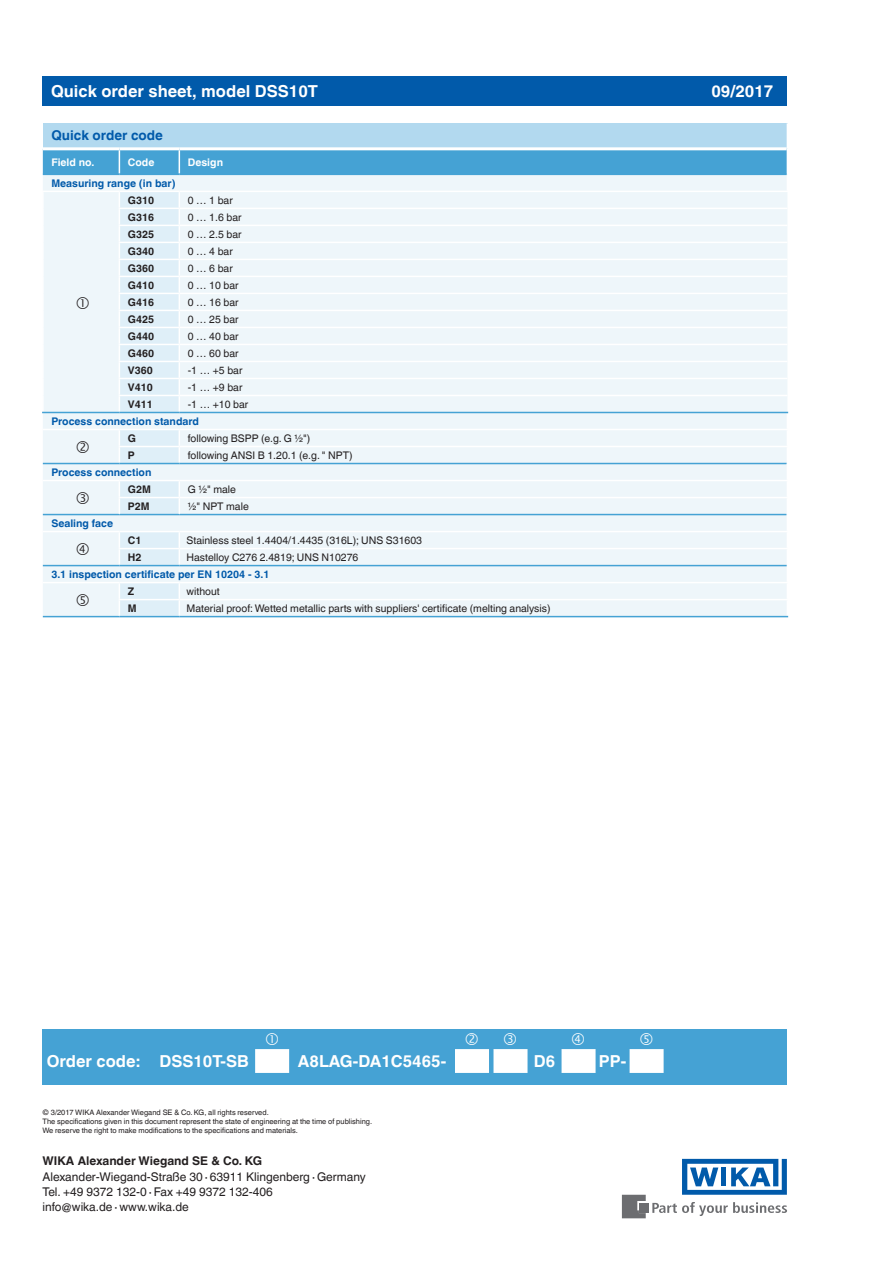
<style>
.page{position:relative;width:893px;height:1263px;background:#fff}
.page>*{position:absolute;margin:0;border:0;box-sizing:border-box;transform-origin:0 0}
.t1{font:700 16.5px "Helvetica World";color:#fff}
.t2{font:700 13.5px "Helvetica World";color:#015aaa}
.t3{font:12px/15.3px "Helvetica World";color:#231f20}
.t4{font:700 12px "Helvetica World";color:#231f20}
.t5{font:10.5px "Helvetica World";color:#231f20}
.t6{font:700 10.5px "Helvetica World";color:#015aaa}
.t7{font:700 10.5px "Helvetica World";color:#231f20}
.t8{font:700 10.5px "Helvetica World";color:#fff}
.t9{font:7.5px/9px "Helvetica World";color:#231f20}
</style>
<div class="page">
<svg style="left:652px;top:1202px;width:135px;height:14px"></svg>
<div style="left:640px;top:1203px;width:9px;height:9px;background:#6c6d70"></div>
<svg style="left:622px;top:1195px;width:24px;height:23px"></svg>
<svg style="left:682px;top:1159px;width:105px;height:36px"></svg>
<div style="left:43px;top:1029px;width:744px;height:55px;background:#45a2d4"></div>
<div style="left:43px;top:77px;width:744px;height:29px;background:#015aaa"></div>
<svg style="left:42px;top:123px;width:746px;height:494px;background:#e0eff7"></svg>
<svg style="left:255px;top:1049px;width:409px;height:24px"></svg>
<h1 class="t1" style="left:51px;top:82px;width:268px">Quick order sheet, model DSS10T</h1>
<h1 class="t1" style="left:711px;top:82px;width:64px">09/2017</h1>
<p class="t2" style="left:51px;top:128px;width:113px">Quick order code</p>
<p class="t8" style="left:51px;top:156px;width:44px">Field no.</p>
<p class="t8" style="left:128px;top:156px;width:28px">Code</p>
<p class="t8" style="left:188px;top:156px;width:37px">Design</p>
<p class="t6" style="left:51px;top:177px;width:126px">Measuring range (in bar)</p>
<p class="t7" style="left:128px;top:194px;width:28px">G310</p>
<p class="t5" style="left:188px;top:194px;width:46px">0 … 1 bar</p>
<p class="t7" style="left:128px;top:211px;width:28px">G316</p>
<p class="t5" style="left:188px;top:211px;width:55px">0 … 1.6 bar</p>
<p class="t7" style="left:128px;top:228px;width:28px">G325</p>
<p class="t5" style="left:188px;top:228px;width:55px">0 … 2.5 bar</p>
<p class="t7" style="left:128px;top:245px;width:28px">G340</p>
<p class="t5" style="left:188px;top:245px;width:46px">0 … 4 bar</p>
<p class="t7" style="left:128px;top:262px;width:28px">G360</p>
<p class="t5" style="left:188px;top:262px;width:46px">0 … 6 bar</p>
<p class="t7" style="left:128px;top:279px;width:28px">G410</p>
<p class="t5" style="left:188px;top:279px;width:52px">0 … 10 bar</p>
<p class="t7" style="left:128px;top:296px;width:28px">G416</p>
<p class="t5" style="left:188px;top:296px;width:52px">0 … 16 bar</p>
<p class="t7" style="left:128px;top:313px;width:28px">G425</p>
<p class="t5" style="left:188px;top:313px;width:52px">0 … 25 bar</p>
<p class="t7" style="left:128px;top:330px;width:28px">G440</p>
<p class="t5" style="left:188px;top:330px;width:52px">0 … 40 bar</p>
<p class="t7" style="left:128px;top:347px;width:28px">G460</p>
<p class="t5" style="left:188px;top:347px;width:52px">0 … 60 bar</p>
<p class="t7" style="left:128px;top:364px;width:27px">V360</p>
<p class="t5" style="left:188px;top:364px;width:56px">-1 … +5 bar</p>
<p class="t7" style="left:128px;top:381px;width:27px">V410</p>
<p class="t5" style="left:188px;top:381px;width:56px">-1 … +9 bar</p>
<p class="t7" style="left:128px;top:398px;width:27px">V411</p>
<p class="t5" style="left:188px;top:398px;width:62px">-1 … +10 bar</p>
<p class="t6" style="left:51px;top:415px;width:149px">Process connection standard</p>
<p class="t7" style="left:128px;top:432px;width:10px">G</p>
<p class="t5" style="left:188px;top:432px;width:124px">following BSPP (e.g. G ½")</p>
<p class="t7" style="left:128px;top:449px;width:8px">P</p>
<p class="t5" style="left:188px;top:449px;width:166px">following ANSI B 1.20.1 (e.g. " NPT)</p>
<p class="t6" style="left:51px;top:466px;width:102px">Process connection</p>
<p class="t7" style="left:128px;top:483px;width:25px">G2M</p>
<p class="t5" style="left:188px;top:483px;width:50px">G ½" male</p>
<p class="t7" style="left:128px;top:500px;width:23px">P2M</p>
<p class="t5" style="left:188px;top:500px;width:63px">½" NPT male</p>
<p class="t6" style="left:51px;top:517px;width:63px">Sealing face</p>
<p class="t7" style="left:128px;top:534px;width:15px">C1</p>
<p class="t5" style="left:187px;top:534px;width:237px">Stainless steel 1.4404/1.4435 (316L); UNS S31603</p>
<p class="t7" style="left:128px;top:551px;width:15px">H2</p>
<p class="t5" style="left:187px;top:551px;width:173px">Hastelloy C276 2.4819; UNS N10276</p>
<p class="t6" style="left:51px;top:568px;width:220px">3.1 inspection certificate per EN 10204 - 3.1</p>
<p class="t7" style="left:128px;top:585px;width:8px">Z</p>
<p class="t5" style="left:187px;top:585px;width:35px">without</p>
<p class="t7" style="left:128px;top:602px;width:10px">M</p>
<p class="t5" style="left:187px;top:602px;width:365px">Material proof: Wetted metallic parts with suppliers' certificate (melting analysis)</p>
<h1 class="t1" style="left:47px;top:1051px;width:204px">Order code: DSS10T-SB</h1>
<h1 class="t1" style="left:298px;top:1051px;width:150px">A8LAG-DA1C5465-</h1>
<h1 class="t1" style="left:534px;top:1051px;width:23px">D6</h1>
<h1 class="t1" style="left:599px;top:1051px;width:29px">PP-</h1>
<p class="t9" style="left:43px;top:1108px;width:331px">© 3/2017 WIKA Alexander Wiegand SE &amp; Co. KG, all rights reserved.<br>The specifications given in this document represent the state of engineering at the time of publishing.<br>We reserve the right to make modifications to the specifications and materials.</p>
<p class="t4" style="left:43px;top:1154px;width:221px">WIKA Alexander Wiegand SE &amp; Co. KG</p>
<p class="t3" style="left:43px;top:1169px;width:325px">Alexander-Wiegand-Straße 30∙63911 Klingenberg∙Germany<br>Tel. +49 9372 132-0∙Fax +49 9372 132-406 info@wika.de∙www.wika.de</p>
</div>
